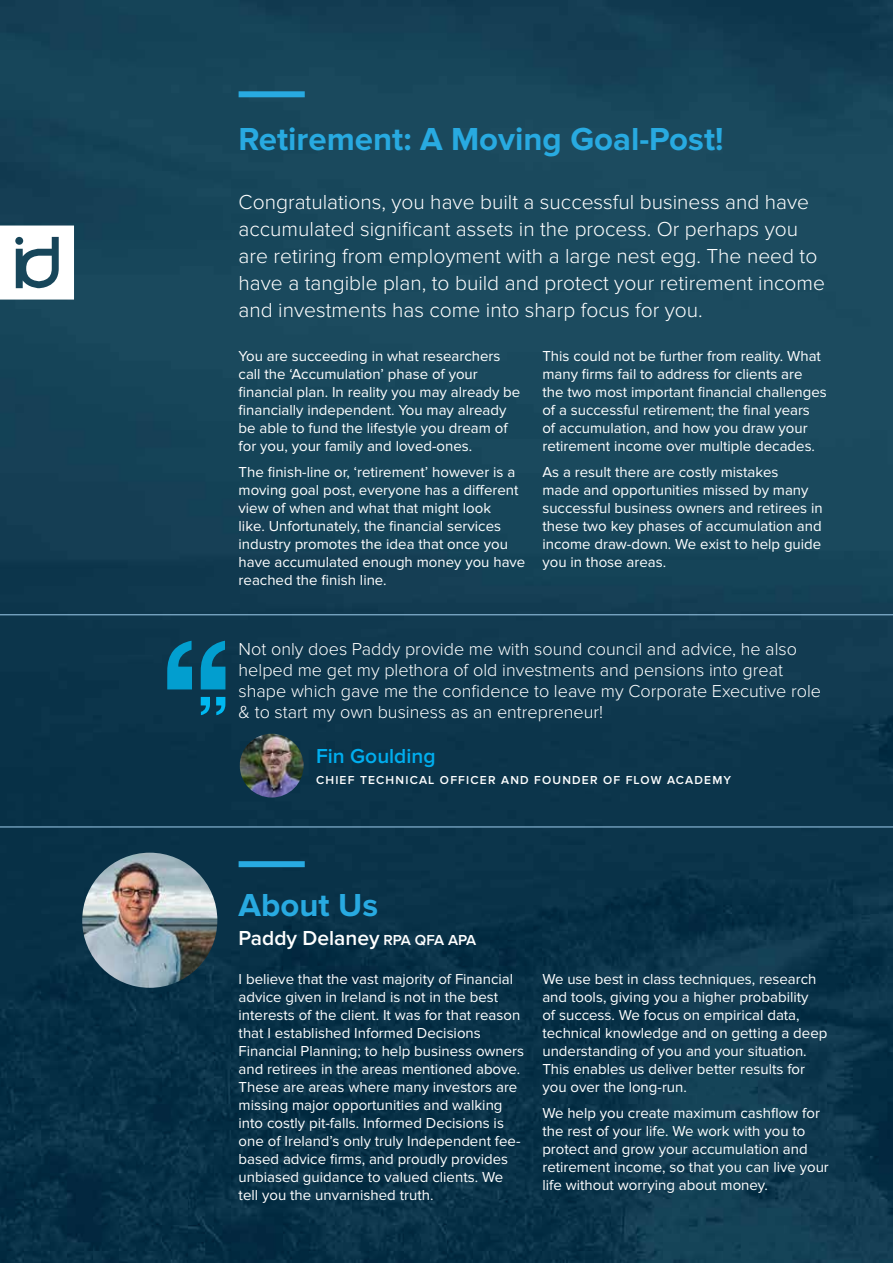
<style>
.page{position:relative;width:893px;height:1263px;background:#fff}
.page>*{position:absolute;margin:0;border:0;box-sizing:border-box;transform-origin:0 0}
.t1{font:700 33px "Proxima Nova";color:#28aae1}
.t2{font:300 21px/27px "Proxima Nova";color:#fff}
.t3{font:600 21px "Proxima Nova";color:#fff}
.t4{font:600 21px "Proxima Nova";color:#00aeef}
.t5{font:300 18px/21px "Proxima Nova";color:#fff}
.t6{font:15px/18px "Proxima Nova";color:#fff}
.t7{font:600 12px "Proxima Nova";letter-spacing:.1em;color:#fff}
.s1{font-size:15px}
</style>
<div class="page">
<img style="left:0;top:0;width:893px;height:1263px">
<svg style="left:0;top:225px;width:74px;height:75px"></svg>
<img style="left:82px;top:853px;width:135px;height:135px;border-radius:68px">
<img style="left:240px;top:734px;width:64px;height:63px;border-radius:32px">
<svg style="left:167px;top:641px;width:58px;height:48px;background:#06759b"></svg>
<svg style="left:201px;top:697px;width:24px;height:18px"></svg>
<div style="left:239px;top:91px;width:66px;height:6px;background:#28aae1"></div>
<div style="left:239px;top:861px;width:66px;height:6px;background:#28aae1"></div>
<hr style="left:0;top:614px;width:893px;height:1px;background:#9fceee">
<hr style="left:0;top:827px;width:893px;height:1px;background:#9fceee">
<h1 class="t1" style="left:239px;top:120px;width:486px">Retirement: A Moving Goal-Post!</h1>
<p class="t2" style="left:239px;top:189px;width:588px">Congratulations, you have built a successful business and have accumulated significant assets in the process. Or perhaps you are retiring from employment with a large nest egg. The need to have a tangible plan, to build and protect your retirement income and investments has come into sharp focus for you.</p>
<p class="t6" style="left:239px;top:347px;width:283px">You are succeeding in what researchers call the ‘Accumulation’ phase of your financial plan. In reality you may already be financially independent. You may already be able to fund the lifestyle you dream of for you, your family and loved-ones.</p>
<p class="t6" style="left:239px;top:463px;width:288px">The finish-line or, ‘retirement’ however is a moving goal post, everyone has a different view of when and what that might look<br>like. Unfortunately, the financial services industry promotes the idea that once you have accumulated enough money you have reached the finish line.</p>
<p class="t6" style="left:542px;top:347px;width:286px">This could not be further from reality. What many firms fail to address for clients are the two most important financial challenges of a successful retirement; the final years<br>of accumulation, and how you draw your retirement income over multiple decades.</p>
<p class="t6" style="left:542px;top:463px;width:282px">As a result there are costly mistakes<br>made and opportunities missed by many successful business owners and retirees in these two key phases of accumulation and income draw-down. We exist to help guide you in those areas.</p>
<p class="t5" style="left:239px;top:639px;width:584px">Not only does Paddy provide me with sound council and advice, he also helped me get my plethora of old investments and pensions into great shape which gave me the confidence to leave my Corporate Executive role &amp; to start my own business as an entrepreneur!</p>
<h2 class="t4" style="left:316px;top:744px;width:121px">Fin Goulding</h2>
<p class="t7" style="left:316px;top:773px;width:417px">CHIEF TECHNICAL OFFICER AND FOUNDER OF FLOW ACADEMY</p>
<h1 class="t1" style="left:239px;top:885px;width:141px">About Us</h1>
<h2 class="t3" style="left:239px;top:926px;width:239px">Paddy Delaney <span class="s1">RPA QFA APA</span></h2>
<p class="t6" style="left:239px;top:970px;width:287px">I believe that the vast majority of Financial advice given in Ireland is not in the best interests of the client. It was for that reason that I established Informed Decisions Financial Planning; to help business owners and retirees in the areas mentioned above.<br>These are areas where many investors are missing major opportunities and walking into costly pit-falls. Informed Decisions is one of Ireland’s only truly Independent fee&shy;based advice firms, and proudly provides unbiased guidance to valued clients. We tell you the unvarnished truth.</p>
<p class="t6" style="left:542px;top:970px;width:286px">We use best in class techniques, research and tools, giving you a higher probability<br>of success. We focus on empirical data, technical knowledge and on getting a deep understanding of you and your situation.<br>This enables us deliver better results for you over the long-run.</p>
<p class="t6" style="left:542px;top:1104px;width:288px">We help you create maximum cashflow for the rest of your life. We work with you to protect and grow your accumulation and retirement income, so that you can live your life without worrying about money.</p>
</div>
